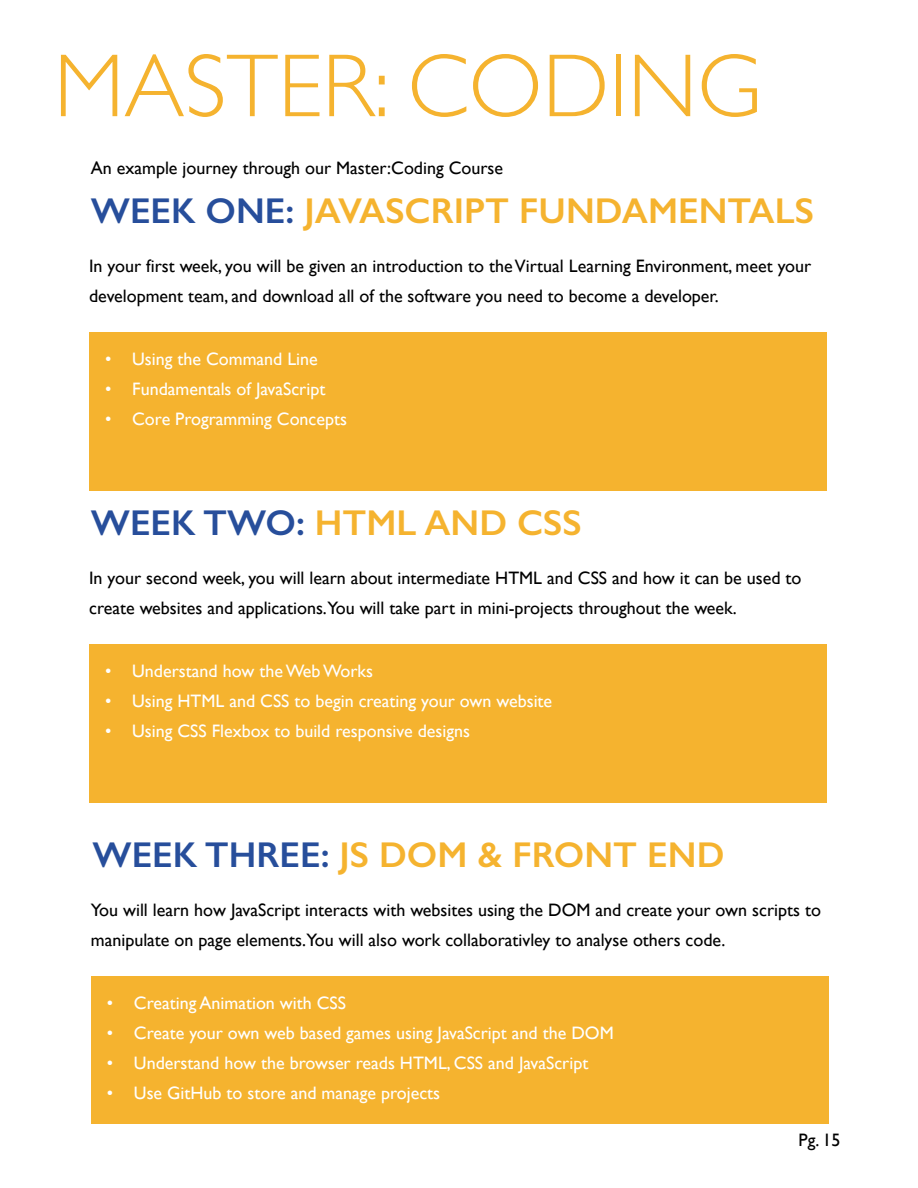
<style>
.page{position:relative;width:918px;height:1188px;background:#fff}
.page>*{position:absolute;margin:0;border:0;box-sizing:border-box;transform-origin:0 0}
.t1{font:300 90px "Gill Sans";color:#f5b32f}
.t2{font:600 36px "Gill Sans";color:#f5b32f}
.t3{font:18px/30px "Gill Sans";color:#000}
.t4{font:18px "Gill Sans";color:#fff}
.s1{color:#274e9b}
</style>
<div class="page">
<div style="left:89px;top:332px;width:738px;height:159px;background:#f5b32f"></div>
<div style="left:89px;top:644px;width:738px;height:158px;background:#f5b32f"></div>
<div style="left:91px;top:976px;width:738px;height:148px;background:#f5b32f"></div>
<h1 class="t1" style="left:54px;top:16px;width:709px">MASTER: CODING</h1>
<p class="t3" style="left:91px;top:152px;width:414px">An example journey through our Master:Coding Course</p>
<h2 class="t2" style="left:91px;top:189px;width:725px"><span class="s1">WEEK ONE:</span> JAVASCRIPT FUNDAMENTALS</h2>
<p class="t3" style="left:89px;top:251px;width:724px">In your first week, you will be given an introduction to the Virtual Learning Environment, meet your development team, and download all of the software you need to become a developer.</p>
<p class="t4" style="left:105px;top:349px;width:214px">• Using the Command Line</p>
<p class="t4" style="left:105px;top:379px;width:222px">• Fundamentals of JavaScript</p>
<p class="t4" style="left:105px;top:409px;width:243px">• Core Programming Concepts</p>
<h2 class="t2" style="left:91px;top:501px;width:492px"><span class="s1">WEEK TWO:</span> HTML AND CSS</h2>
<p class="t3" style="left:89px;top:563px;width:714px">In your second week, you will learn about intermediate HTML and CSS and how it can be used to create websites and applications.You will take part in mini-projects throughout the week.</p>
<p class="t4" style="left:105px;top:660px;width:269px">• Understand how the Web Works</p>
<p class="t4" style="left:105px;top:690px;width:449px">• Using HTML and CSS to begin creating your own website</p>
<p class="t4" style="left:105px;top:720px;width:366px">• Using CSS Flexbox to build responsive designs</p>
<h2 class="t2" style="left:93px;top:833px;width:633px"><span class="s1">WEEK THREE:</span> JS DOM &amp; FRONT END</h2>
<p class="t3" style="left:91px;top:895px;width:732px">You will learn how JavaScript interacts with websites using the DOM and create your own scripts to manipulate on page elements.You will also work collaborativley to analyse others code.</p>
<p class="t4" style="left:107px;top:992px;width:241px">• Creating Animation with CSS</p>
<p class="t4" style="left:107px;top:1022px;width:508px">• Create your own web based games using JavaScript and the DOM</p>
<p class="t4" style="left:107px;top:1052px;width:483px">• Understand how the browser reads HTML, CSS and JavaScript</p>
<p class="t4" style="left:107px;top:1082px;width:335px">• Use GitHub to store and manage projects</p>
<p class="t3" style="left:799px;top:1125px;width:44px">Pg. 15</p>
</div>
